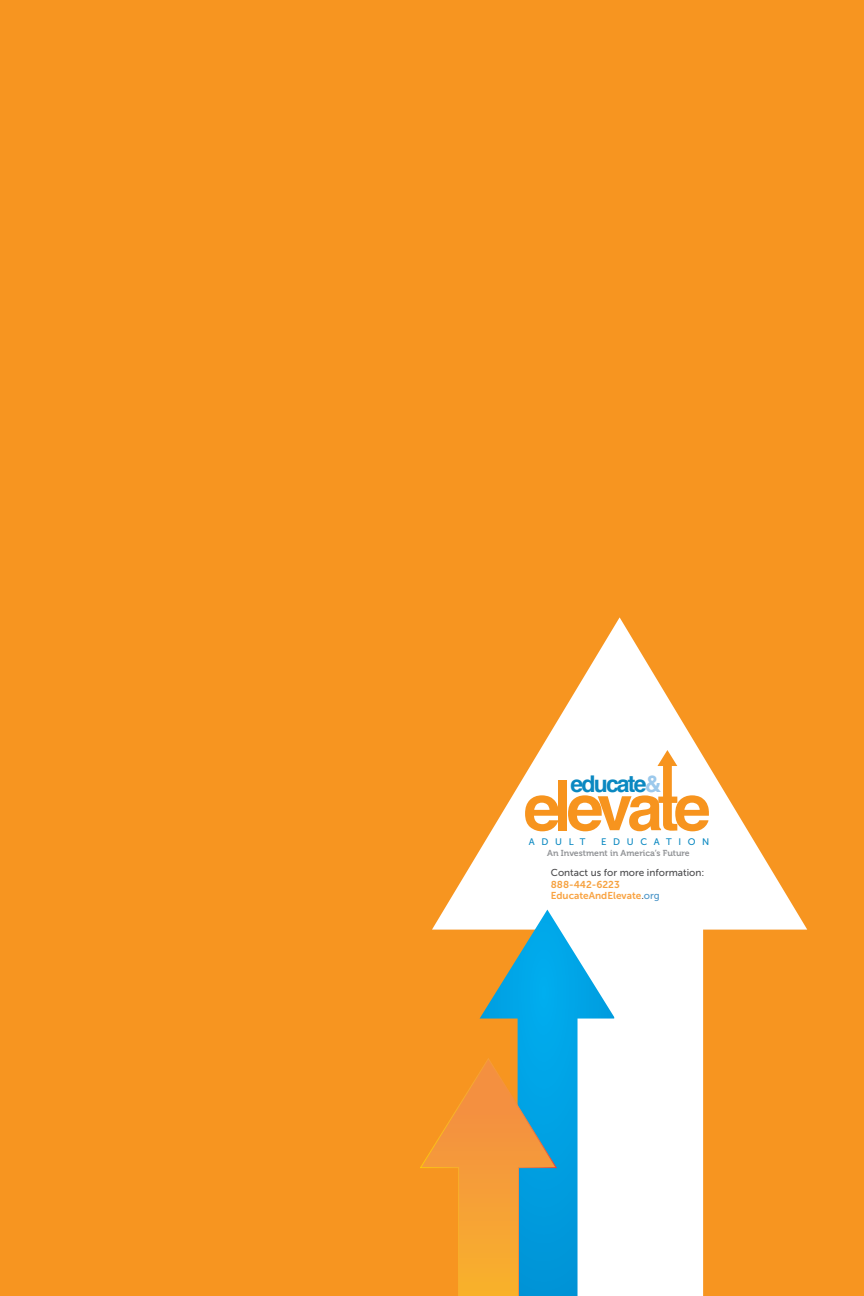
<style>
.page{position:relative;width:864px;height:1296px;background:#f79520}
.page>*{position:absolute;margin:0;border:0;box-sizing:border-box;transform-origin:0 0}
.t1{font:700 23.05px "Helvetica";letter-spacing:-.08em;color:#0a88c1}
.t2{font:10px/11.5px "Museo Sans 700";color:#f9a342}
.t3{font:10px "Museo Sans 500";color:#4d4d4f}
.t4{font:9.5px "Museo Sans 500";letter-spacing:.7em;color:#0a88c1}
.t5{font:8.65px "Museo 700";color:#939598}
.s1{color:#9cc9ec}
.s2{color:#f6a240}
.s3{font-family:"Museo Sans 500";color:#4d4d4f}
.s4{font-family:"Museo Sans 500";color:#4b95c8}
</style>
<div class="page">
<svg style="left:432px;top:617px;width:375px;height:679px;fill:#f79520"></svg>
<svg style="left:525px;top:795px;width:34px;height:36px"></svg>
<div style="left:558px;top:780px;width:9px;height:50px;background:#f7941e"></div>
<svg style="left:568px;top:750px;width:141px;height:81px"></svg>
<svg style="left:480px;top:910px;width:134px;height:386px"></svg>
<svg style="left:420px;top:1058px;width:137px;height:238px;background:#ba9a59"></svg>
<h1 class="t1" style="left:571px;top:765px;width:92px">educate<span class="s1">&amp;</span></h1>
<p class="t4" style="left:529px;top:837px;width:58px">ADULT</p>
<p class="t4" style="left:601px;top:837px;width:110px">EDUCATION</p>
<p class="t5" style="left:547px;top:848px;width:144px">An Investment in America’s Future</p>
<p class="t3" style="left:551px;top:867px;width:155px">Contact us for more information:</p>
<p class="t2" style="left:551px;top:878px;width:111px"><span class="s2">888-442-6223<br></span>EducateAndElevate<span class="s3">.</span><span class="s4">org</span></p>
</div>
